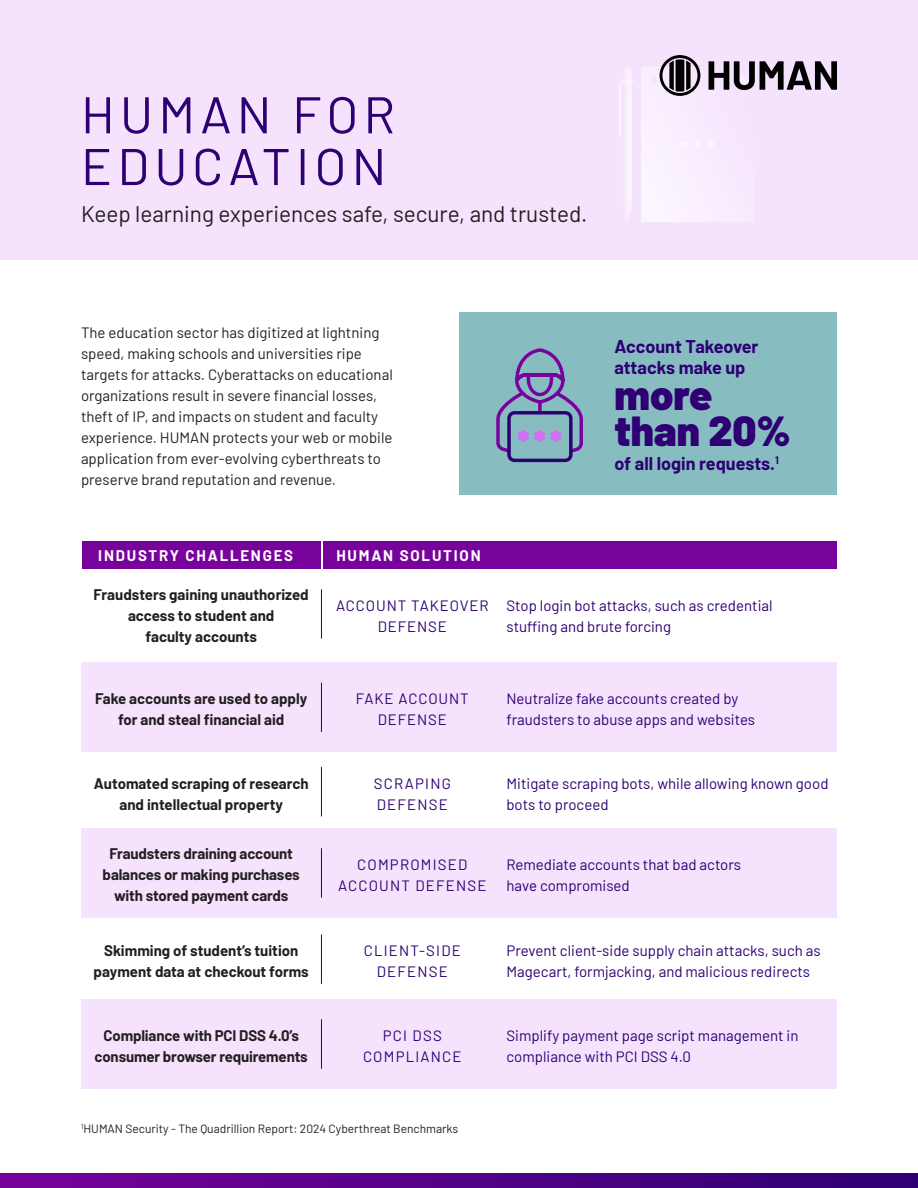
<style>
.page{position:relative;width:918px;height:1188px;background:#fff}
.page>*{position:absolute;margin:0;border:0;box-sizing:border-box;transform-origin:0 0}
.t1{font:51.45px/51.8px "Barlow";letter-spacing:.1em;color:#2d0073}
.t2{font:900 42px/36px "Barlow";color:#2e0073}
.t3{font:22.5px "Barlow";color:#231f20}
.t4{font:700 18px/21px "Barlow";color:#2e0073}
.t5{font:700 15px/21px "Barlow";letter-spacing:-.005em;color:#231f20;text-align:center}
.t6{font:15px/21px "Barlow";color:#231f20}
.t7{font:15px/21px "Barlow";color:#2d0073}
.t8{font:15px/21px "Barlow";color:#2e0073}
.t9{font:15px/21px "Barlow";letter-spacing:.08em;color:#2d0073;text-align:center}
.t10{font:15px/21px "Barlow";letter-spacing:.06em;color:#2e0073;text-align:center}
.t11{font:700 15px "Barlow";letter-spacing:.12em;color:#fff}
.t12{font:12px "Barlow";color:#231f20}
</style>
<div class="page">
<svg style="left:0;top:1173px;width:918px;height:15px;background:#520187"></svg>
<div style="left:82px;top:541px;width:238px;height:28px;background:#78039c"></div>
<div style="left:323px;top:541px;width:514px;height:28px;background:#78039c"></div>
<div style="left:81px;top:662px;width:756px;height:90px;background:#f5e2fd"></div>
<div style="left:81px;top:828px;width:756px;height:90px;background:#f5e2fd"></div>
<div style="left:81px;top:999px;width:756px;height:90px;background:#f5e2fd"></div>
<hr style="left:321px;top:589px;width:1px;height:50px;background:#2e0073">
<hr style="left:321px;top:767px;width:1px;height:49px;background:#2e0073">
<hr style="left:321px;top:934px;width:1px;height:50px;background:#2e0073">
<hr style="left:321px;top:683px;width:1px;height:49px;background:#2e0073">
<hr style="left:321px;top:848px;width:1px;height:50px;background:#2e0073">
<hr style="left:321px;top:1019px;width:1px;height:50px;background:#2e0073">
<div style="left:459px;top:312px;width:378px;height:183px;background:#87bdc1"></div>
<div style="left:0;top:0;width:918px;height:259px;background:#f5e2fd"></div>
<svg style="left:619px;top:67px;width:15px;height:151px"></svg>
<svg style="left:641px;top:55px;width:196px;height:167px"></svg>
<div style="left:507px;top:411px;width:66px;height:51px;border:3px solid #2d0073;border-radius:5px"></div>
<svg style="left:496px;top:348px;width:87px;height:106px"></svg>
<p class="t1" style="left:81px;top:85px;width:316px">HUMAN FOR<br>EDUCATION</p>
<p class="t3" style="left:81px;top:197px;width:508px">Keep learning experiences safe, secure, and trusted.</p>
<p class="t6" style="left:81px;top:321px;width:313px">The education sector has digitized at lightning speed, making schools and universities ripe targets for attacks. Cyberattacks on educational organizations result in severe financial losses, theft of IP, and impacts on student and faculty experience. HUMAN protects your web or mobile application from ever-evolving cyberthreats to preserve brand reputation and revenue.</p>
<p class="t4" style="left:615px;top:334px;width:145px">Account Takeover attacks make up</p>
<p class="t2" style="left:615px;top:374px;width:178px">more than 20%</p>
<p class="t4" style="left:615px;top:451px;width:166px">of all login requests.<sup>1</sup></p>
<p class="t11" style="left:98px;top:545px;width:196px">INDUSTRY CHALLENGES</p>
<p class="t11" style="left:336px;top:545px;width:146px">HUMAN SOLUTION</p>
<p class="t5" style="left:94px;top:583px;width:217px">Fraudsters gaining unauthorized access to student and<br>faculty accounts</p>
<p class="t10" style="left:336px;top:594px;width:154px">ACCOUNT TAKEOVER<br>DEFENSE</p>
<p class="t8" style="left:507px;top:594px;width:268px">Stop login bot attacks, such as credential stuffing and brute forcing</p>
<p class="t5" style="left:95px;top:687px;width:214px">Fake accounts are used to apply for and steal financial aid</p>
<p class="t10" style="left:356px;top:687px;width:114px">FAKE ACCOUNT<br>DEFENSE</p>
<p class="t8" style="left:507px;top:687px;width:250px">Neutralize fake accounts created by fraudsters to abuse apps and websites</p>
<p class="t5" style="left:94px;top:772px;width:216px">Automated scraping of research and intellectual property</p>
<p class="t5" style="left:103px;top:842px;width:199px">Fraudsters draining account balances or making purchases with stored payment cards</p>
<p class="t5" style="left:94px;top:939px;width:217px">Skimming of student’s tuition payment data at checkout forms</p>
<p class="t9" style="left:374px;top:772px;width:79px;text-align:left">SCRAPING<br>DEFENSE</p>
<p class="t7" style="left:507px;top:772px;width:324px">Mitigate scraping bots, while allowing known good bots to proceed</p>
<p class="t9" style="left:338px;top:853px;width:150px">COMPROMISED<br>ACCOUNT DEFENSE</p>
<p class="t7" style="left:507px;top:853px;width:236px">Remediate accounts that bad actors have compromised</p>
<p class="t9" style="left:364px;top:939px;width:99px">CLIENT-SIDE<br>DEFENSE</p>
<p class="t7" style="left:507px;top:939px;width:316px">Prevent client-side supply chain attacks, such as<br>Magecart, formjacking, and malicious redirects</p>
<p class="t5" style="left:95px;top:1024px;width:215px">Compliance with PCI DSS 4.0’s consumer browser requirements</p>
<p class="t9" style="left:363px;top:1024px;width:100px">PCI DSS<br>COMPLIANCE</p>
<p class="t7" style="left:507px;top:1024px;width:294px">Simplify payment page script management in compliance with PCI DSS 4.0</p>
<p class="t12" style="left:81px;top:1120px;width:379px"><sup>1</sup>HUMAN Security - The Quadrillion Report: 2024 Cyberthreat Benchmarks</p>
</div>
